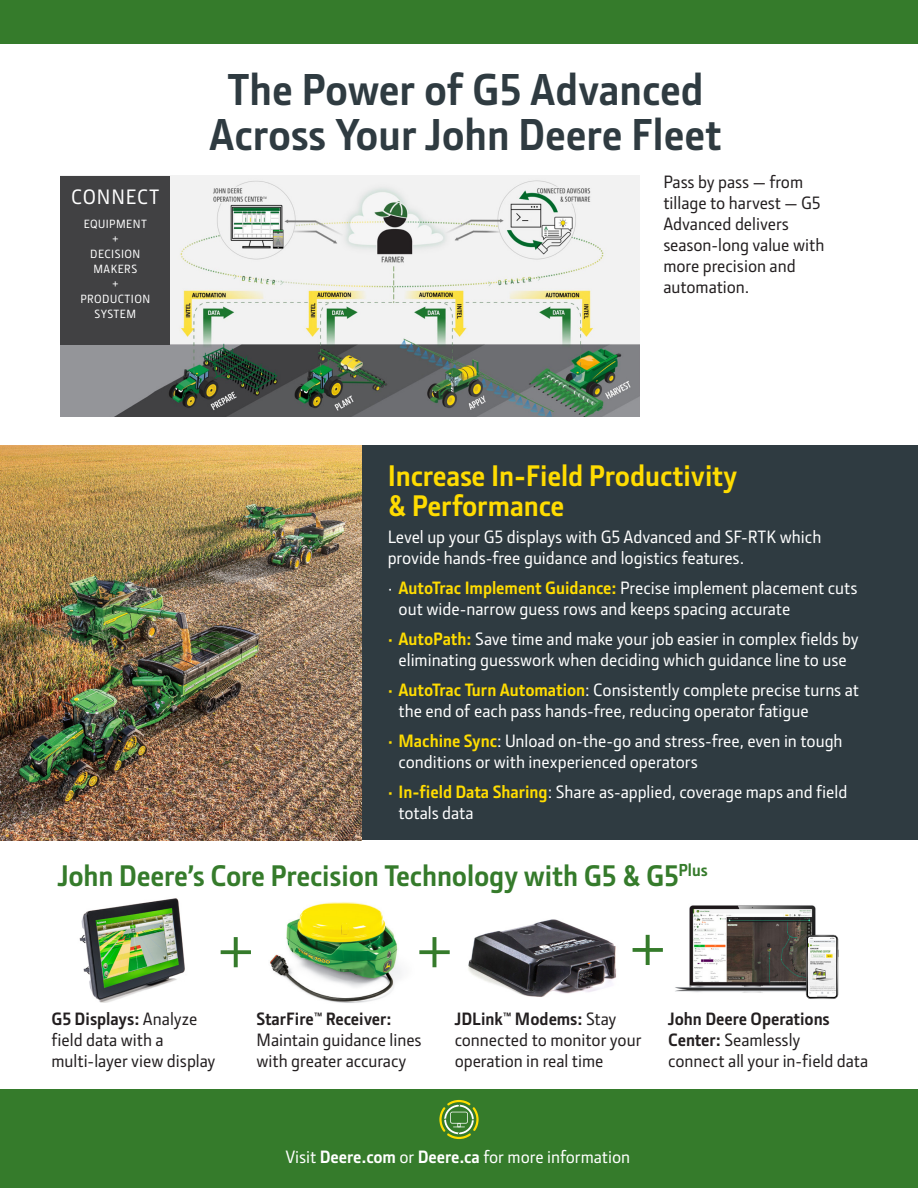
<style>
.page{position:relative;width:918px;height:1188px;background:#fff}
.page>*{position:absolute;margin:0;border:0;box-sizing:border-box;transform-origin:0 0}
.t1{font:72px "JD Sans Pro";color:#357b2b}
.Breakout_Headline_Gr{font:700 45px "JD Sans Pro";color:#2f3b41}
.Breakout_Headline_Gr-2{font:700 30px "JD Sans Pro";letter-spacing:-.005em;color:#357b2b}
.Breakout_Headline_Gr-3{font:700 30px/30px "JD Sans Pro";letter-spacing:-.005em;color:#ffdc01}
.Body_Text{font:500 21px "JD Sans Pro";letter-spacing:.04em;color:#fff}
.Body_Text-2{font:500 18px/21px "JD Sans Pro";color:#fff}
.Body_Text-3{font:500 18px/21px "JD Sans Pro";color:#231f20}
.Body_Text_White{font:500 18px "JD Sans Pro";letter-spacing:-.005em;color:#fff}
.Body_Text-4{font:500 12px/15px "JD Sans Pro";letter-spacing:.04em;color:#fff;text-align:center}
.s1{font-weight:700;color:#ffdc01}
.s2{font-weight:700}
</style>
<div class="page">
<div style="left:0;top:0;width:918px;height:43px;background:#357b2b"></div>
<div style="left:0;top:1090px;width:918px;height:98px;background:#357b2b"></div>
<svg style="left:439px;top:1100px;width:40px;height:39px"></svg>
<div style="left:0;top:446px;width:918px;height:394px;background:#2f3b41"></div>
<img style="left:0;top:445px;width:362px;height:395px">
<img style="left:60px;top:176px;width:579px;height:241px">
<img style="left:79px;top:898px;width:106px;height:105px">
<img style="left:270px;top:902px;width:132px;height:101px">
<img style="left:675px;top:905px;width:141px;height:89px">
<img style="left:806px;top:930px;width:33px;height:69px">
<img style="left:468px;top:919px;width:148px;height:78px">
<div style="left:60px;top:176px;width:110px;height:169px;background:#414143"></div>
<p class="Body_Text" style="left:71px;top:183px;width:90px">CONNECT</p>
<p class="Body_Text-4" style="left:80px;top:216px;width:71px">EQUIPMENT +<br>DECISION<br>MAKERS<br>+<br>PRODUCTION<br>SYSTEM</p>
<p class="Breakout_Headline_Gr" style="left:228px;top:60px;width:477px">The Power of G5 Advanced</p>
<p class="Breakout_Headline_Gr" style="left:209px;top:106px;width:514px">Across Your John Deere Fleet</p>
<p class="Body_Text-3" style="left:663px;top:171px;width:162px">Pass by pass — from tillage to harvest — G5<br>Advanced delivers season-long value with more precision and automation.</p>
<p class="Breakout_Headline_Gr-3" style="left:388px;top:460px;width:351px">Increase In-Field Productivity &amp; Performance</p>
<p class="Body_Text-2" style="left:388px;top:526px;width:435px">Level up your G5 displays with G5 Advanced and SF-RTK which provide hands-free guidance and logistics features.</p>
<p class="Body_Text-2" style="left:399px;top:577px;width:461px;text-indent:-11px">· <span class="s1">AutoTrac Implement Guidance:</span> Precise implement placement cuts out wide-narrow guess rows and keeps spacing accurate</p>
<p class="Body_Text-2" style="left:388px;top:628px;width:473px;text-align:center"><span class="s1">· AutoPath:</span> Save time and make your job easier in complex fields by eliminating guesswork when deciding which guidance line to use</p>
<p class="Body_Text-2" style="left:399px;top:679px;width:462px;text-indent:-11px"><span class="s1">· AutoTrac Turn Automation</span>: Consistently complete precise turns at the end of each pass hands-free, reducing operator fatigue</p>
<p class="Body_Text-2" style="left:399px;top:730px;width:446px;text-indent:-11px"><span class="s1">· Machine Sync</span>: Unload on-the-go and stress-free, even in tough conditions or with inexperienced operators</p>
<p class="Body_Text-2" style="left:399px;top:781px;width:450px;text-indent:-11px"><span class="s1">· In-field Data Sharing</span>: Share as-applied, coverage maps and field totals data</p>
<p class="Breakout_Headline_Gr-2" style="left:58px;top:856px;width:652px">John Deere’s Core Precision Technology with G5 &amp; G5<sup>Plus</sup></p>
<p class="t1" style="left:216px;top:905px;width:41px">+</p>
<p class="t1" style="left:415px;top:905px;width:41px">+</p>
<p class="t1" style="left:628px;top:903px;width:41px">+</p>
<p class="Body_Text-3" style="left:52px;top:1008px;width:166px"><span class="s2">G5 Displays:</span> Analyze field data with a multi-layer view display</p>
<p class="Body_Text-3" style="left:256px;top:1008px;width:167px"><span class="s2">StarFire™ Receiver:<br></span>Maintain guidance lines with greater accuracy</p>
<p class="Body_Text-3" style="left:668px;top:1008px;width:201px"><span class="s2">John Deere Operations<br>Center:</span> Seamlessly<br>connect all your in-field data</p>
<p class="Body_Text-3" style="left:455px;top:1008px;width:188px"><span class="s2">JDLink™ Modems:</span> Stay connected to monitor your operation in real time</p>
<p class="Body_Text_White" style="left:285px;top:1145px;width:346px">Visit <span class="s2">Deere.com</span> or <span class="s2">Deere.ca</span> for more information</p>
</div>
